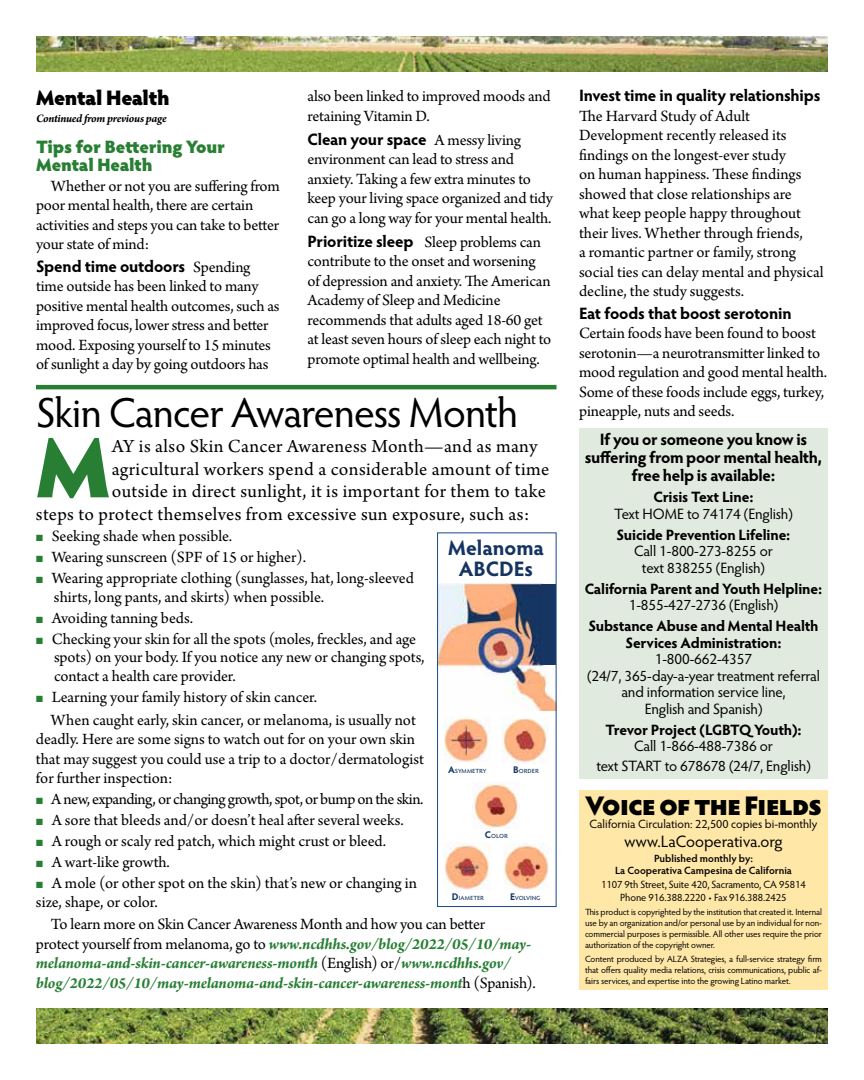
<style>
.page{position:relative;width:864px;height:1080px;background:#fff}
.page>*{position:absolute;margin:0;border:0;box-sizing:border-box;transform-origin:0 0}
.t1{font:900 85.2px "Hypatia Sans Pro";color:#287f34}
.t2{font:42px "Hypatia Sans Pro";letter-spacing:-.025em;color:#000}
.t3{font:900 27px "Hypatia Sans Pro";letter-spacing:-.04em;color:#000}
.t4{font:700 21px/21px "Hypatia Sans Pro";color:#153462;text-align:center}
.t5{font:900 21px "Hypatia Sans Pro";letter-spacing:-.02em;color:#000}
.t6{font:19.5px "Arno Pro";letter-spacing:.015em;color:#000}
.t7{font:900 18px/18px "Hypatia Sans Pro";letter-spacing:-.01em;color:#287f34}
.t8{font:16.5px/19.5px "Arno Pro";letter-spacing:-.01em;color:#000}
.t9{font:italic 700 16.5px/19.5px "Arno Pro";letter-spacing:-.01em;color:#287f34}
.t10{font:700 16.5px/18px "Hypatia Sans Pro";letter-spacing:-.015em;color:#000;text-align:center}
.t11{font:16.5px "Arno Pro";letter-spacing:-.03em;color:#000}
.t12{font:16.5px "Hypatia Sans Pro";letter-spacing:.005em;color:#000}
.t13{font:15px/16.5px "Hypatia Sans Pro";letter-spacing:-.01em;color:#000;text-align:center}
.t14{font:700 15px/16.5px "Hypatia Sans Pro";letter-spacing:-.015em;color:#000;text-align:center}
.t15{font:12px "Hypatia Sans Pro";color:#000}
.t16{font:italic 700 12px "Arno Pro";letter-spacing:-.025em;color:#000}
.t17{font:10.5px/13.5px "Hypatia Sans Pro";letter-spacing:-.01em;color:#000;text-align:center}
.t18{font:600 10.5px/12px "Hypatia Sans Pro";color:#000;text-align:center}
.t19{font:9px/10.9px "Hypatia Sans Pro";letter-spacing:-.01em;color:#000;text-align:justify}
.t20{font:7.95px "Hypatia Sans Pro";letter-spacing:-.01em;color:#163563}
.s1{font-family:"Arno Pro";font-weight:400}
.s2{font-family:"Hypatia Sans Pro";font-weight:700}
.s3{color:#287f34}
.s4{font-weight:400;font-style:normal;color:#000}
.s5{font-weight:700;font-size:9.75px}
</style>
<div class="page">
<img style="left:439px;top:584px;width:115px;height:126px">
<div style="left:542px;top:584px;width:14px;height:81px;background:#163563"></div>
<img style="left:36px;top:1008px;width:792px;height:36px">
<img style="left:36px;top:36px;width:792px;height:36px">
<div style="left:579px;top:790px;width:249px;height:200px;background:#ffe7a7"></div>
<hr style="left:36px;top:385px;width:520px;height:4px;background:#287f34">
<div style="left:579px;top:428px;width:249px;height:351px;background:#e1eade"></div>
<div style="left:437px;top:532px;width:119px;height:375px;border:1px solid #19478e"></div>
<img style="left:504px;top:844px;width:44px;height:46px">
<img style="left:444px;top:845px;width:46px;height:45px">
<img style="left:472px;top:784px;width:46px;height:45px">
<img style="left:501px;top:718px;width:46px;height:46px">
<img style="left:444px;top:717px;width:47px;height:46px">
<p class="t5" style="left:36px;top:83px;width:135px">Mental Health</p>
<p class="t16" style="left:36px;top:111px;width:132px">Continued from previous page</p>
<p class="t7" style="left:36px;top:137px;width:191px">Tips for Bettering Your<br>Mental Health</p>
<p class="t8" style="left:36px;top:177px;width:246px;text-indent:15px">Whether or not you are suffering from poor mental health, there are certain activities and steps you can take to better your state of mind:</p>
<p class="t10" style="left:36px;top:256px;width:216px">Spend time outdoors <span class="s1">Spending</span></p>
<p class="t8" style="left:36px;top:277px;width:245px">time outside has been linked to many positive mental health outcomes, such as improved focus, lower stress and better mood. Exposing yourself to 15 minutes of sunlight a day by going outdoors has</p>
<p class="t8" style="left:308px;top:87px;width:245px">also been linked to improved moods and retaining Vitamin D.</p>
<p class="t10" style="left:308px;top:129px;width:215px">Clean your space <span class="s1">A messy living</span></p>
<p class="t8" style="left:308px;top:150px;width:248px">environment can lead to stress and anxiety. Taking a few extra minutes to keep your living space organized and tidy can go a long way for your mental health.</p>
<p class="t8" style="left:308px;top:233px;width:245px"><span class="s2">Prioritize sleep</span> Sleep problems can contribute to the onset and worsening of depression and anxiety. The American Academy of Sleep and Medicine recommends that adults aged 18-60 get at least seven hours of sleep each night to promote optimal health and wellbeing.</p>
<h2 class="t2" style="left:36px;top:384px;width:484px">Skin Cancer Awareness Month</h2>
<h1 class="t1" style="left:36px;top:405px;width:76px">M</h1>
<p class="t6" style="left:112px;top:435px;width:428px">ay is also Skin Cancer Awareness Month—and as many</p>
<p class="t6" style="left:112px;top:458px;width:439px">agricultural workers spend a considerable amount of time</p>
<p class="t6" style="left:112px;top:480px;width:436px">outside in direct sunlight, it is important for them to take</p>
<p class="t6" style="left:36px;top:503px;width:495px">steps to protect themselves from excessive sun exposure, such as:</p>
<p class="t8" style="left:36px;top:527px;width:198px"><span class="s3">■</span> Seeking shade when possible.</p>
<p class="t8" style="left:36px;top:548px;width:272px"><span class="s3">■</span> Wearing sunscreen (SPF of 15 or higher).</p>
<p class="t8" style="left:54px;top:569px;width:362px;line-height:18.8px;text-indent:-18px"><span class="s3">■</span> Wearing appropriate clothing (sunglasses, hat, long-sleeved shirts, long pants, and skirts) when possible.</p>
<p class="t8" style="left:36px;top:609px;width:159px"><span class="s3">■</span> Avoiding tanning beds.</p>
<p class="t8" style="left:54px;top:630px;width:372px;line-height:18.8px;text-indent:-18px"><span class="s3">■</span> Checking your skin for all the spots (moles, freckles, and age spots) on your body. If you notice any new or changing spots, contact a health care provider.</p>
<p class="t8" style="left:51px;top:687px;width:366px;line-height:22.5px;text-indent:-15px"><span class="s3">■</span> Learning your family history of skin cancer.<br>When caught early, skin cancer, or melanoma, is usually not</p>
<p class="t8" style="left:36px;top:730px;width:389px">deadly. Here are some signs to watch out for on your own skin that may suggest you could use a trip to a doctor/dermatologist for further inspection:</p>
<p class="t11" style="left:36px;top:790px;width:389px"><span class="s3">■</span> A new, expanding, or changing growth, spot, or bump on the skin.</p>
<p class="t8" style="left:36px;top:811px;width:369px"><span class="s3">■</span> A sore that bleeds and/or doesn’t heal after several weeks.</p>
<p class="t8" style="left:36px;top:832px;width:352px"><span class="s3">■</span> A rough or scaly red patch, which might crust or bleed.</p>
<p class="t8" style="left:36px;top:853px;width:136px"><span class="s3">■</span> A wart-like growth.</p>
<p class="t8" style="left:36px;top:875px;width:383px;line-height:18.8px"><span class="s3">■</span> A mole (or other spot on the skin) that’s new or changing in size, shape, or color.</p>
<p class="t9" style="left:36px;top:915px;width:502px;text-indent:15px"><span class="s4">To learn more on Skin Cancer Awareness Month and how you can better<br>protect yourself from melanoma, go to</span> www.ncdhhs.gov/blog/2022/05/10/may&shy;melanoma-and-skin-cancer-awareness-month <span class="s4">(English) or/</span>www.ncdhhs.gov/ blog/2022/05/10/may-melanoma-and-skin-cancer-awareness-mont<span class="s4">h (Spanish).</span></p>
<p class="t4" style="left:448px;top:536px;width:97px">Melanoma<br>ABCDEs</p>
<p class="t20" style="left:448px;top:765px;width:40px"><span class="s5">A</span>symmetry</p>
<p class="t20" style="left:513px;top:765px;width:27px"><span class="s5">B</span>order</p>
<p class="t20" style="left:485px;top:830px;width:24px"><span class="s5">C</span>olor</p>
<p class="t20" style="left:510px;top:892px;width:32px"><span class="s5">E</span>volving</p>
<p class="t20" style="left:452px;top:892px;width:34px"><span class="s5">D</span>iameter</p>
<p class="t10" style="left:579px;top:86px;width:243px">Invest time in quality relationships</p>
<p class="t8" style="left:579px;top:107px;width:246px">The Harvard Study of Adult Development recently released its findings on the longest-ever study<br>on human happiness. These findings showed that close relationships are what keep people happy throughout their lives. Whether through friends,<br>a romantic partner or family, strong social ties can delay mental and physical decline, the study suggests.</p>
<p class="t10" style="left:579px;top:303px;width:214px">Eat foods that boost serotonin</p>
<p class="t8" style="left:579px;top:324px;width:250px">Certain foods have been found to boost serotonin—a neurotransmitter linked to mood regulation and good mental health.<br>Some of these foods include eggs, turkey, pineapple, nuts and seeds.</p>
<p class="t10" style="left:585px;top:430px;width:239px">If you or someone you know is suffering from poor mental health, free help is available:</p>
<p class="t14" style="left:653px;top:488px;width:102px">Crisis Text Line:</p>
<p class="t13" style="left:614px;top:505px;width:180px">Text HOME to 74174 (English)</p>
<p class="t14" style="left:617px;top:525px;width:175px">Suicide Prevention Lifeline:</p>
<p class="t13" style="left:634px;top:542px;width:140px">Call 1-800-273-8255 or text 838255 (English)</p>
<p class="t14" style="left:585px;top:579px;width:239px">California Parent and Youth Helpline:</p>
<p class="t13" style="left:629px;top:596px;width:151px">1-855-427-2736 (English)</p>
<p class="t14" style="left:588px;top:617px;width:232px">Substance Abuse and Mental Health<br>Services Administration:</p>
<p class="t13" style="left:587px;top:650px;width:234px">1-800-662-4357<br>(24/7, 365-day-a-year treatment referral and information service line,<br>English and Spanish)</p>
<p class="t14" style="left:605px;top:720px;width:198px">Trevor Project (LGBTQ Youth):</p>
<p class="t13" style="left:596px;top:736px;width:216px;line-height:19.5px">Call 1-866-488-7386 or<br>text START to 678678 (24/7, English)</p>
<h3 class="t3" style="left:585px;top:785px;width:238px">Voice of the Fields</h3>
<p class="t15" style="left:590px;top:816px;width:229px">California Circulation: 22,500 copies bi-monthly</p>
<p class="t12" style="left:624px;top:830px;width:160px">www.LaCooperativa.org</p>
<p class="t18" style="left:615px;top:852px;width:178px">Published monthly by:<br>La Cooperativa Campesina de California</p>
<p class="t17" style="left:601px;top:877px;width:206px">1107 9th Street, Suite 420, Sacramento, CA 95814<br>Phone 916.388.2220 • Fax 916.388.2425</p>
<p class="t19" style="left:585px;top:906px;width:239px">This product is copyrighted by the institution that created it. Internal use by an organization and/or personal use by an individual for non&shy;commercial purposes is permissible. All other uses require the prior authorization of the copyright owner.</p>
<p class="t19" style="left:585px;top:953px;width:239px">Content produced by ALZA Strategies, a full-service strategy firm that offers quality media relations, crisis communications, public af&shy;fairs services, and expertise into the growing Latino market.</p>
</div>
